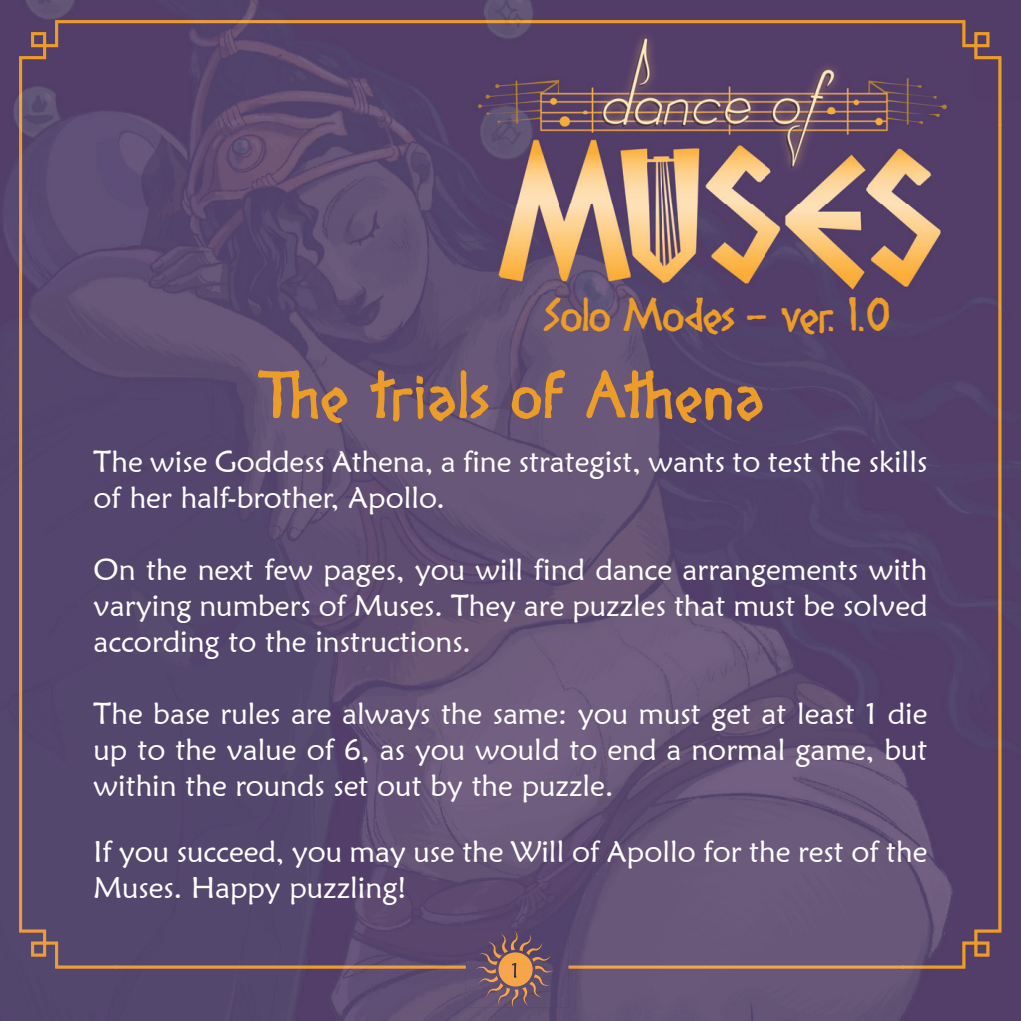
<style>
.page{position:relative;width:1021px;height:1021px;background:#fff}
.page>*{position:absolute;margin:0;border:0;box-sizing:border-box;transform-origin:0 0}
.t1{font:60px "Diogenes";letter-spacing:.03em;color:#ec9c28}
.t2{font:42px "Diogenes";color:#ec9c28}
.t3{font:30px/36px "Maiandra GD";color:#fff}
</style>
<div class="page">
<img style="left:0;top:0;width:510px;height:1020px">
<div style="left:510px;top:0;width:510px;height:100px;background:#523d69"></div>
<div style="left:919px;top:100px;width:101px;height:920px;background:#533d69"></div>
<img style="left:510px;top:294px;width:409px;height:726px">
<img style="left:19px;top:20px;width:982px;height:106px">
<img style="left:19px;top:124px;width:98px;height:844px">
<img style="left:902px;top:124px;width:99px;height:844px">
<img style="left:116px;top:965px;width:787px;height:3px">
<img style="left:466px;top:929px;width:102px;height:78px">
<img style="left:510px;top:930px;width:7px;height:20px">
<img style="left:511px;top:989px;width:7px;height:18px">
<img style="left:535px;top:965px;width:18px;height:7px">
<img style="left:475px;top:966px;width:21px;height:7px">
<img style="left:526px;top:942px;width:16px;height:13px">
<img style="left:487px;top:983px;width:16px;height:13px">
<img style="left:529px;top:981px;width:13px;height:16px">
<img style="left:487px;top:941px;width:13px;height:17px">
<img style="left:519px;top:933px;width:12px;height:18px">
<img style="left:498px;top:987px;width:12px;height:18px">
<img style="left:533px;top:974px;width:17px;height:11px">
<img style="left:479px;top:953px;width:18px;height:11px">
<img style="left:532px;top:955px;width:19px;height:6px">
<img style="left:478px;top:975px;width:20px;height:8px">
<img style="left:522px;top:987px;width:7px;height:18px">
<img style="left:500px;top:933px;width:8px;height:19px">
<img style="left:498px;top:952px;width:34px;height:34px">
<img style="left:512px;top:962px;width:4px;height:15px">
<img style="left:457px;top:25px;width:514px;height:269px">
<img style="left:962px;top:25px;width:9px;height:22px">
<h2 class="t2" style="left:543px;top:292px;width:349px">Solo Modes - ver. 1.0</h2>
<h1 class="t1" style="left:257px;top:362px;width:509px">The trials of Athena</h1>
<p class="t3" style="left:94px;top:443px;width:835px">The wise Goddess Athena, a fine strategist, wants to test the skills of her half-brother, Apollo.</p>
<p class="t3" style="left:94px;top:551px;width:835px;text-align:justify">On the next few pages, you will find dance arrangements with varying numbers of Muses. They are puzzles that must be solved according to the instructions.</p>
<p class="t3" style="left:94px;top:695px;width:835px;text-align:justify">The base rules are always the same: you must get at least 1 die up to the value of 6, as you would to end a normal game, but within the rounds set out by the puzzle.</p>
<p class="t3" style="left:94px;top:833px;width:835px">If you succeed, you may use the Will of Apollo for the rest of the<br>Muses. Happy puzzling!</p>
</div>
